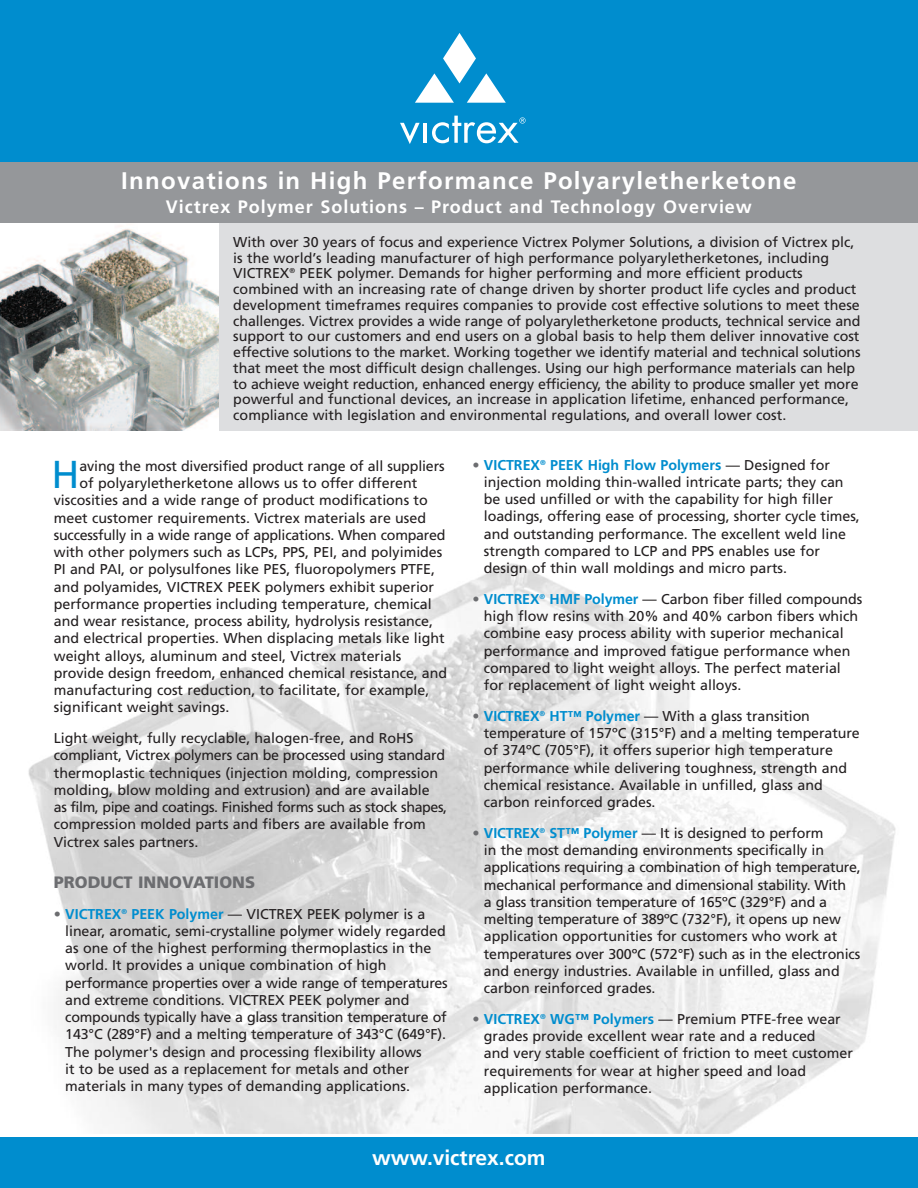
<style>
.page{position:relative;width:918px;height:1188px;background:#fff}
.page>*{position:absolute;margin:0;border:0;box-sizing:border-box;transform-origin:0 0}
.t1{font:38.85px "Frutiger";color:#008dce}
.t2{font:700 24px "Frutiger";letter-spacing:.055em;color:#fff}
.t3{font:700 21px "Frutiger";color:#fff}
.t4{font:700 18px "Frutiger";letter-spacing:.055em;color:#fff}
.t5{font:900 16.5px "Frutiger";color:#6c6d70}
.t6{font:14.25px/17.2px "Frutiger";color:#231f20}
.t7{font:14.25px "Frutiger";letter-spacing:-.02em;color:#231f20}
.s1{color:#6c6d70}
.s2{font-weight:700;color:#008dce}
</style>
<div class="page">
<img style="left:28px;top:563px;width:868px;height:571px">
<div style="left:0;top:221px;width:918px;height:209px;background:#dddee0"></div>
<img style="left:0;top:223px;width:218px;height:207px">
<div style="left:0;top:0;width:918px;height:165px;background:#008dce"></div>
<div style="left:0;top:162px;width:918px;height:61px;background:#95979a"></div>
<svg style="left:415px;top:33px;width:91px;height:70px"></svg>
<svg style="left:400px;top:123px;width:20px;height:21px"></svg>
<hr style="left:424px;top:123px;width:3px;height:20px;background:#fff">
<svg style="left:432px;top:116px;width:94px;height:27px"></svg>
<div style="left:0;top:1137px;width:918px;height:51px;background:#008dce"></div>
<h2 class="t2" style="left:121px;top:171px;width:677px">Innovations in High Performance Polyaryletherketone</h2>
<p class="t4" style="left:166px;top:200px;width:588px">Victrex Polymer Solutions – Product and Technology Overview</p>
<p class="t6" style="left:233px;top:235px;width:629px;line-height:15.8px">With over 30 years of focus and experience Victrex Polymer Solutions, a division of Victrex plc, is the world’s leading manufacturer of high performance polyaryletherketones, including VICTREX<sup>®</sup> PEEK polymer. Demands for higher performing and more efficient products combined with an increasing rate of change driven by shorter product life cycles and product development timeframes requires companies to provide cost effective solutions to meet these challenges. Victrex provides a wide range of polyaryletherketone products, technical service and support to our customers and end users on a global basis to help them deliver innovative cost effective solutions to the market. Working together we identify material and technical solutions that meet the most difficult design challenges. Using our high performance materials can help to achieve weight reduction, enhanced energy efficiency, the ability to produce smaller yet more powerful and functional devices, an increase in application lifetime, enhanced performance, compliance with legislation and environmental regulations, and overall lower cost.</p>
<h1 class="t1" style="left:52px;top:459px;width:30px">H</h1>
<p class="t6" style="left:80px;top:458px;width:367px">aving the most diversified product range of all suppliers</p>
<p class="t6" style="left:80px;top:476px;width:339px">of polyaryletherketone allows us to offer different</p>
<p class="t6" style="left:54px;top:493px;width:375px">viscosities and a wide range of product modifications to</p>
<p class="t6" style="left:54px;top:510px;width:374px">meet customer requirements. Victrex materials are used</p>
<p class="t7" style="left:54px;top:529px;width:393px">successfully in a wide range of applications. When compared</p>
<p class="t6" style="left:54px;top:545px;width:390px">with other polymers such as LCPs, PPS, PEI, and polyimides</p>
<p class="t6" style="left:54px;top:562px;width:383px">PI and PAI, or polysulfones like PES, fluoropolymers PTFE,</p>
<p class="t6" style="left:54px;top:579px;width:382px">and polyamides, VICTREX PEEK polymers exhibit superior</p>
<p class="t6" style="left:54px;top:596px;width:379px">performance properties including temperature, chemical</p>
<p class="t6" style="left:54px;top:614px;width:381px">and wear resistance, process ability, hydrolysis resistance,</p>
<p class="t6" style="left:54px;top:631px;width:392px">and electrical properties. When displacing metals like light</p>
<p class="t6" style="left:54px;top:648px;width:349px">weight alloys, aluminum and steel, Victrex materials</p>
<p class="t6" style="left:54px;top:665px;width:395px">provide design freedom, enhanced chemical resistance, and</p>
<p class="t6" style="left:54px;top:683px;width:377px">manufacturing cost reduction, to facilitate, for example,</p>
<p class="t6" style="left:54px;top:700px;width:177px">significant weight savings.</p>
<p class="t6" style="left:54px;top:731px;width:395px">Light weight, fully recyclable, halogen-free, and RoHS compliant, Victrex polymers can be processed using standard thermoplastic techniques (injection molding, compression molding, blow molding and extrusion) and are available<br>as film, pipe and coatings. Finished forms such as stock shapes, compression molded parts and fibers are available from Victrex sales partners.</p>
<p class="t5" style="left:54px;top:876px;width:203px">PRODUCT INNOVATIONS</p>
<p class="t6" style="left:65px;top:906px;width:384px;text-indent:-11px"><span class="s1">•</span> <span class="s2">VICTREX</span><sup>®</sup> <span class="s2">PEEK Polymer</span> — VICTREX PEEK polymer is a linear, aromatic, semi-crystalline polymer widely regarded as one of the highest performing thermoplastics in the world. It provides a unique combination of high performance properties over a wide range of temperatures and extreme conditions. VICTREX PEEK polymer and compounds typically have a glass transition temperature of 143°C (289°F) and a melting temperature of 343°C (649°F).<br>The polymer's design and processing flexibility allows<br>it to be used as a replacement for metals and other materials in many types of demanding applications.</p>
<p class="t6" style="left:484px;top:457px;width:377px;text-indent:-11px"><span class="s1">•</span> <span class="s2">VICTREX</span><sup>®</sup> <span class="s2">PEEK High Flow Polymers</span> — Designed for injection molding thin-walled intricate parts; they can be used unfilled or with the capability for high filler loadings, offering ease of processing, shorter cycle times, and outstanding performance. The excellent weld line strength compared to LCP and PPS enables use for design of thin wall moldings and micro parts.</p>
<p class="t6" style="left:484px;top:591px;width:380px;text-indent:-11px"><span class="s1">•</span> <span class="s2">VICTREX</span><sup>®</sup> <span class="s2">HMF Polymer</span> — Carbon fiber filled compounds high flow resins with 20% and 40% carbon fibers which combine easy process ability with superior mechanical performance and improved fatigue performance when compared to light weight alloys. The perfect material for replacement of light weight alloys.</p>
<p class="t6" style="left:484px;top:708px;width:377px;text-indent:-11px"><span class="s1">•</span> <span class="s2">VICTREX</span><sup>®</sup> <span class="s2">HT™ Polymer</span> — With a glass transition temperature of 157ºC (315°F) and a melting temperature of 374ºC (705°F), it offers superior high temperature performance while delivering toughness, strength and chemical resistance. Available in unfilled, glass and carbon reinforced grades.</p>
<p class="t6" style="left:484px;top:825px;width:378px;text-indent:-11px"><span class="s1">•</span> <span class="s2">VICTREX</span><sup>®</sup> <span class="s2">ST™ Polymer</span> — It is designed to perform<br>in the most demanding environments specifically in applications requiring a combination of high temperature, mechanical performance and dimensional stability. With<br>a glass transition temperature of 165ºC (329°F) and a melting temperature of 389ºC (732°F), it opens up new application opportunities for customers who work at temperatures over 300ºC (572°F) such as in the electronics and energy industries. Available in unfilled, glass and carbon reinforced grades.</p>
<p class="t6" style="left:484px;top:1011px;width:371px;text-indent:-11px"><span class="s1">•</span> <span class="s2">VICTREX</span><sup>®</sup> <span class="s2">WG™ Polymers</span> — Premium PTFE-free wear grades provide excellent wear rate and a reduced<br>and very stable coefficient of friction to meet customer requirements for wear at higher speed and load application performance.</p>
<h3 class="t3" style="left:372px;top:1149px;width:175px">www.victrex.com</h3>
</div>
